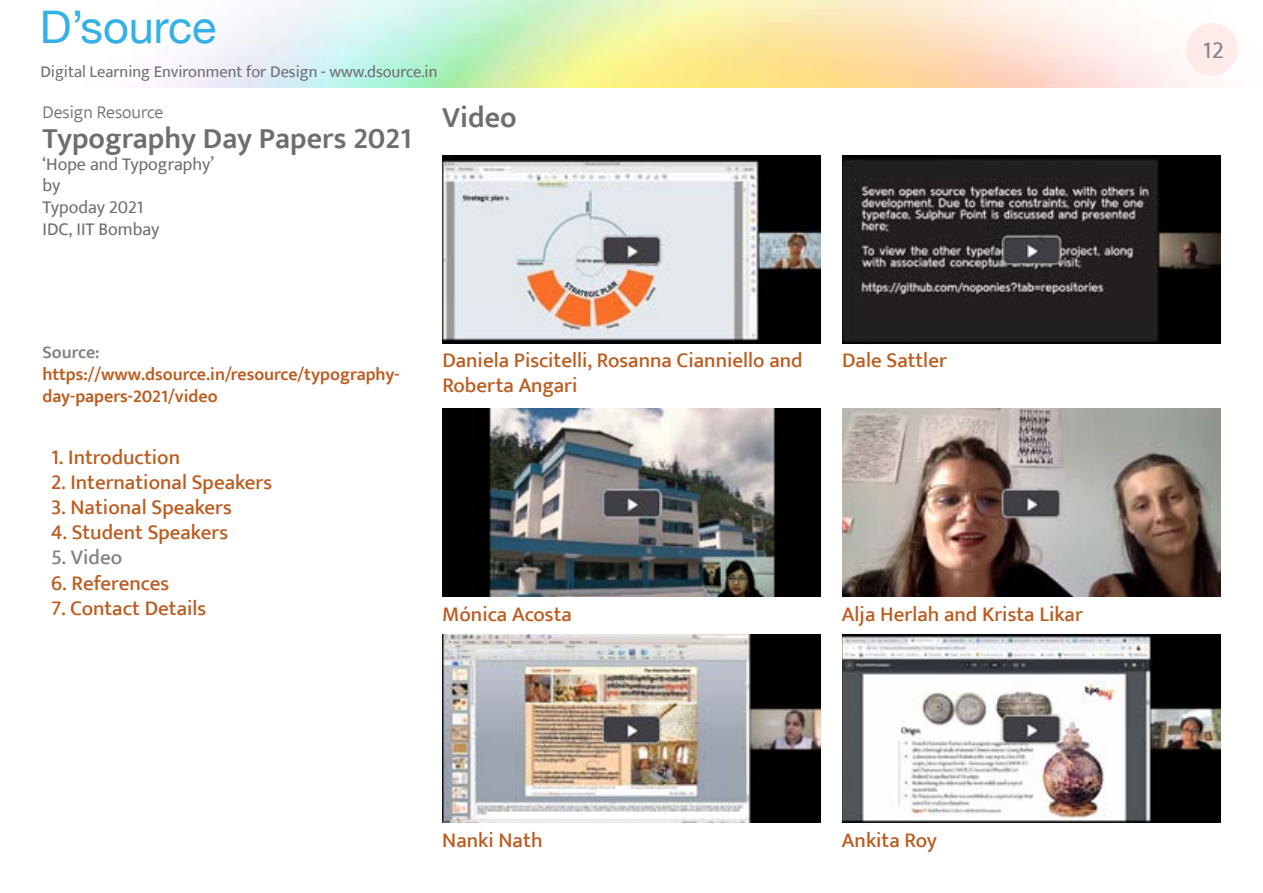
<style>
.page{position:relative;width:1263px;height:893px;background:#fff}
.page>*{position:absolute;margin:0;border:0;box-sizing:border-box;transform-origin:0 0}
.t1{font:45px "Helvetica Neue";color:#33b0e5}
.t2{font:600 30px "Ek Mukta";color:#6d6e71}
.t3{font:24px "Ek Mukta";color:#808285}
.t4{font:500 21px/25.2px "Ek Mukta";color:#bb5c20}
.t5{font:500 21px "Ek Mukta";color:#808285}
.t6{font:600 18px/21.6px "Ek Mukta";color:#bb5c20}
.t7{font:18px/21.6px "Ek Mukta";color:#6d6e71}
.t8{font:300 18px "Ek Mukta";color:#6d6e71}
.t9{font:600 18px "Ek Mukta";color:#808285}
.t10{font:16.5px "Ek Mukta";color:#6d6e71}
</style>
<div class="page">
<div style="left:1186px;top:23px;width:52px;height:52px;background:#feebea;border-radius:50%"></div>
<img style="left:442px;top:155px;width:379px;height:188px">
<img style="left:842px;top:155px;width:378px;height:188px">
<img style="left:442px;top:409px;width:379px;height:188px">
<img style="left:842px;top:409px;width:378px;height:188px">
<img style="left:442px;top:635px;width:379px;height:188px">
<img style="left:842px;top:635px;width:378px;height:188px">
<h1 class="t1" style="left:40px;top:0;width:178px">D’source</h1>
<p class="t10" style="left:40px;top:62px;width:399px">Digital Learning Environment for Design - www.dsource.in</p>
<p class="t8" style="left:43px;top:101px;width:122px">Design Resource</p>
<h2 class="t2" style="left:43px;top:120px;width:371px">Typography Day Papers 2021</h2>
<p class="t7" style="left:43px;top:153px;width:173px">‘Hope and Typography’ by<br>Typoday 2021<br>IDC, IIT Bombay</p>
<h2 class="t2" style="left:442px;top:100px;width:76px">Video</h2>
<p class="t9" style="left:43px;top:342px;width:59px">Source:</p>
<p class="t6" style="left:43px;top:363px;width:359px">https://www.dsource.in/resource/typography&shy;day-papers-2021/video</p>
<p class="t4" style="left:51px;top:444px;width:131px">1. Introduction</p>
<p class="t4" style="left:51px;top:469px;width:223px">2. International Speakers</p>
<p class="t4" style="left:51px;top:494px;width:182px">3. National Speakers</p>
<p class="t4" style="left:51px;top:519px;width:179px">4. Student Speakers</p>
<p class="t5" style="left:51px;top:545px;width:73px">5. Video</p>
<p class="t4" style="left:51px;top:570px;width:120px">6. References</p>
<p class="t4" style="left:51px;top:595px;width:157px">7. Contact Details</p>
<p class="t4" style="left:442px;top:347px;width:362px">Daniela Piscitelli, Rosanna Cianniello and<br>Roberta Angari</p>
<p class="t4" style="left:842px;top:347px;width:106px">Dale Sattler</p>
<p class="t4" style="left:442px;top:601px;width:131px">Mónica Acosta</p>
<p class="t4" style="left:842px;top:601px;width:242px">Alja Herlah and Krista Likar</p>
<p class="t4" style="left:442px;top:827px;width:102px">Nanki Nath</p>
<p class="t4" style="left:842px;top:827px;width:97px">Ankita Roy</p>
<p class="t3" style="left:1203px;top:35px;width:22px">12</p>
</div>
